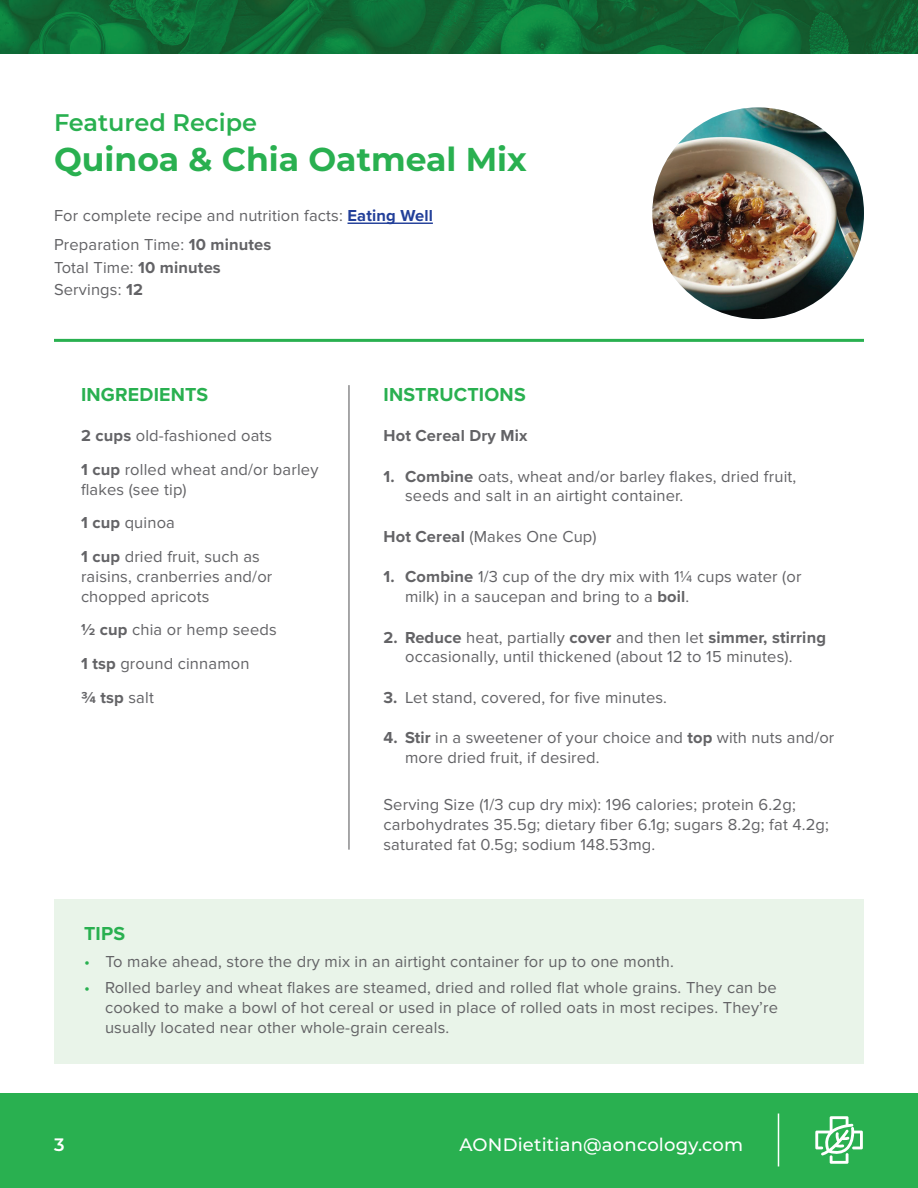
<style>
.page{position:relative;width:918px;height:1188px;background:#fff}
.page>*{position:absolute;margin:0;border:0;box-sizing:border-box;transform-origin:0 0}
.t1{font:700 33px "Montserrat";color:#29b050}
.t2{font:600 24px "Montserrat";color:#29b050}
.t3{font:700 19.5px "Proxima Nova";letter-spacing:.01em;color:#29b050}
.t4{font:500 18px "Montserrat";letter-spacing:.01em;color:#fff}
.t5{font:600 18px "Montserrat";color:#fff}
.t6{font:16.5px/19.8px "Proxima Nova";letter-spacing:.01em;color:#636366}
.t7{font:700 16.5px "Proxima Nova";letter-spacing:.01em;color:#636366}
.s1{font-weight:700;color:#223f99}
.s2{font-weight:700}
.s3{color:#29b050}
</style>
<div class="page">
<div style="left:0;top:1094px;width:918px;height:94px;background:#29b050"></div>
<hr style="left:778px;top:1114px;width:1px;height:52px;background:#fff">
<svg style="left:815px;top:1116px;width:48px;height:48px"></svg>
<img style="left:0;top:0;width:918px;height:54px">
<hr style="left:348px;top:385px;width:2px;height:465px;background:#636366">
<hr style="left:54px;top:339px;width:810px;height:3px;background:#29b050">
<img style="left:652px;top:107px;width:212px;height:212px;border-radius:106px">
<div style="left:54px;top:899px;width:810px;height:164px;background:#e9f4e9"></div>
<hr style="left:348px;top:223px;width:85px;height:1px;background:#223f99">
<h2 class="t2" style="left:54px;top:106px;width:205px">Featured Recipe</h2>
<h1 class="t1" style="left:54px;top:135px;width:474px">Quinoa &amp; Chia Oatmeal Mix</h1>
<p class="t6" style="left:54px;top:201px;width:380px;line-height:29.2px">For complete recipe and nutrition facts: <span class="s1">Eating Well<br></span>Preparation Time: <span class="s2">10 minutes</span></p>
<p class="t6" style="left:54px;top:256px;width:168px;line-height:22.5px">Total Time: <span class="s2">10 minutes<br></span>Servings: <span class="s2">12</span></p>
<p class="t3" style="left:81px;top:380px;width:129px">INGREDIENTS</p>
<p class="t6" style="left:81px;top:419px;width:239px;line-height:33.8px"><span class="s2">2 cups</span> old-fashioned oats<br><span class="s2">1 cup</span> rolled wheat and/or barley</p>
<p class="t6" style="left:81px;top:472px;width:180px;line-height:33.8px">flakes (see tip)<br><span class="s2">1 cup</span> quinoa<br><span class="s2">1 cup</span> dried fruit, such as</p>
<p class="t6" style="left:81px;top:567px;width:193px">raisins, cranberries and/or chopped apricots</p>
<p class="t6" style="left:81px;top:613px;width:197px;line-height:33.8px"><span class="s2">½ cup</span> chia or hemp seeds<br><span class="s2">1 tsp</span> ground cinnamon<br><span class="s2">¾ tsp</span> salt</p>
<p class="t3" style="left:383px;top:380px;width:144px">INSTRUCTIONS</p>
<p class="t7" style="left:383px;top:423px;width:146px">Hot Cereal Dry Mix</p>
<p class="t6" style="left:405px;top:466px;width:393px;text-indent:-22px"><span class="s2">1. Combine</span> oats, wheat and/or barley flakes, dried fruit, seeds and salt in an airtight container.</p>
<p class="t6" style="left:383px;top:527px;width:215px"><span class="s2">Hot Cereal</span> (Makes One Cup)</p>
<p class="t6" style="left:405px;top:567px;width:398px;text-indent:-22px"><span class="s2">1. Combine</span> 1/3 cup of the dry mix with 1¼ cups water (or milk) in a saucepan and bring to a <span class="s2">boil</span>.</p>
<p class="t6" style="left:405px;top:628px;width:422px;text-indent:-22px"><span class="s2">2. Reduce</span> heat, partially <span class="s2">cover</span> and then let <span class="s2">simmer, stirring </span>occasionally, until thickened (about 12 to 15 minutes).</p>
<p class="t6" style="left:383px;top:688px;width:285px"><span class="s2">3.</span> Let stand, covered, for five minutes.</p>
<p class="t6" style="left:405px;top:728px;width:431px;text-indent:-22px"><span class="s2">4. Stir</span> in a sweetener of your choice and <span class="s2">top</span> with nuts and/or more dried fruit, if desired.</p>
<p class="t6" style="left:383px;top:795px;width:447px">Serving Size (1/3 cup dry mix): 196 calories; protein 6.2g; carbohydrates 35.5g; dietary fiber 6.1g; sugars 8.2g; fat 4.2g; saturated fat 0.5g; sodium 148.53mg.</p>
<p class="t3" style="left:84px;top:919px;width:43px">TIPS</p>
<p class="t6" style="left:84px;top:952px;width:591px"><span class="s3">•</span> To make ahead, store the dry mix in an airtight container for up to one month.</p>
<p class="t6" style="left:105px;top:978px;width:675px;text-align:justify;text-indent:-21px"><span class="s3">•</span> Rolled barley and wheat flakes are steamed, dried and rolled flat whole grains. They can be cooked to make a bowl of hot cereal or used in place of rolled oats in most recipes. They’re usually located near other whole-grain cereals.</p>
<p class="t5" style="left:54px;top:1132px;width:12px">3</p>
<p class="t4" style="left:459px;top:1132px;width:285px">AONDietitian@aoncology.com</p>
</div>
